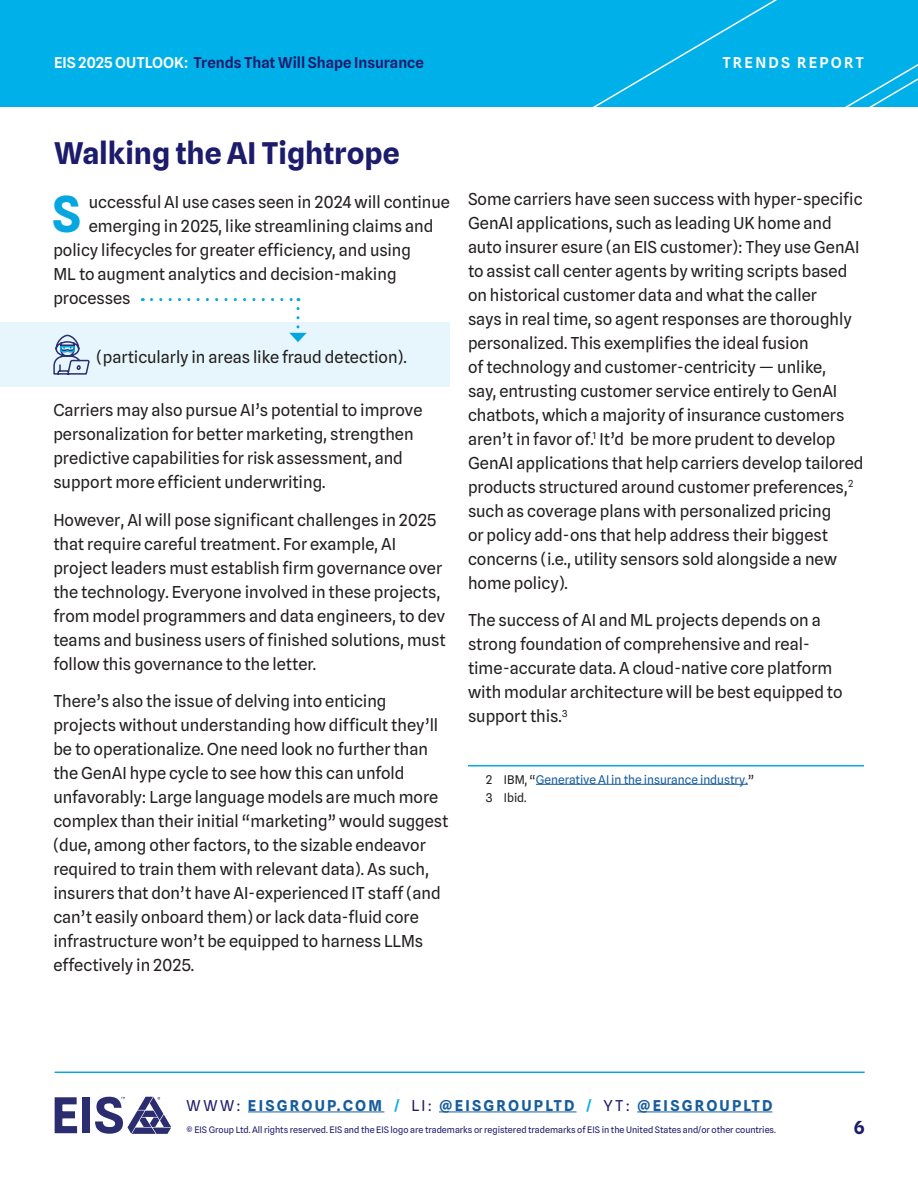
<style>
.page{position:relative;width:918px;height:1188px;background:#fff}
.page>*{position:absolute;margin:0;border:0;box-sizing:border-box;transform-origin:0 0}
.Body{font:700 49.5px "Spline Sans Mono";color:#06a7e0}
.Body-2{font:700 30px "Spline Sans";color:#1d1b6b}
.t1{font:700 18px "Spline Sans Mono";color:#1d1b6b}
.Body-3{font:16.5px/24px "Spline Sans";color:#231f20}
.t2{font:700 15px "Spline Sans";letter-spacing:.15em;color:#175d9e}
.t3{font:600 15px "Spline Sans";color:#1d1b6b}
.t4{font:600 15px "Spline Sans";letter-spacing:.15em;color:#fbfcfd}
.Footnote{font:12px "Spline Sans";letter-spacing:-.005em;color:#175d9e}
.Footnote-2{font:12px "Spline Sans";color:#231f20}
.t5{font:9px "Spline Sans";color:#1d1b6b}
.s1{color:#fbfcfd}
.s2{color:#231f20}
.s3{font-weight:400;color:#1d1b6b}
.s4{font-weight:600;color:#00b0e9}
</style>
<div class="page">
<hr style="left:55px;top:1072px;width:810px;height:1px;background:#06a7e0">
<svg style="left:55px;top:1097px;width:22px;height:36px"></svg>
<div style="left:82px;top:1097px;width:8px;height:36px;background:#2c2c71"></div>
<svg style="left:95px;top:1097px;width:76px;height:37px"></svg>
<hr style="left:248px;top:1112px;width:136px;height:1px;background:#175d9e">
<hr style="left:439px;top:1112px;width:138px;height:1px;background:#175d9e">
<hr style="left:637px;top:1112px;width:135px;height:1px;background:#175d9e">
<div style="left:0;top:0;width:918px;height:106px;background:#00b0e9"></div>
<svg style="left:584px;top:0;width:334px;height:107px"></svg>
<hr style="left:468px;top:765px;width:396px;height:1px;background:#06a7e0">
<hr style="left:536px;top:784px;width:212px;height:1px;background:#175d9e">
<div style="left:0;top:322px;width:450px;height:65px;background:#e6f6fc"></div>
<svg style="left:151px;top:298px;width:148px;height:3px"></svg>
<svg style="left:289px;top:309px;width:18px;height:33px"></svg>
<svg style="left:53px;top:334px;width:37px;height:41px"></svg>
<p class="t3" style="left:54px;top:54px;width:371px"><span class="s1">EIS 2025 OUTLOOK:</span> Trends That Will Shape Insurance</p>
<p class="t4" style="left:722px;top:54px;width:143px">TRENDS REPORT</p>
<p class="Body-2" style="left:54px;top:134px;width:347px">Walking the AI Tightrope</p>
<p class="Body" style="left:52px;top:183px;width:31px">S</p>
<p class="Body-3" style="left:89px;top:190px;width:363px">uccessful AI use cases seen in 2024 will continue</p>
<p class="Body-3" style="left:89px;top:214px;width:346px">emerging in 2025, like streamlining claims and</p>
<p class="Body-3" style="left:53px;top:238px;width:359px">policy lifecycles for greater efficiency, and using</p>
<p class="Body-3" style="left:53px;top:262px;width:345px">ML to augment analytics and decision-making</p>
<p class="Body-3" style="left:53px;top:286px;width:79px">processes</p>
<p class="Body-3" style="left:97px;top:345px;width:312px">(particularly in areas like fraud detection).</p>
<p class="Body-3" style="left:53px;top:398px;width:371px">Carriers may also pursue AI’s potential to improve personalization for better marketing, strengthen predictive capabilities for risk assessment, and support more efficient underwriting.</p>
<p class="Body-3" style="left:53px;top:508px;width:394px">However, AI will pose significant challenges in 2025 that require careful treatment. For example, AI project leaders must establish firm governance over the technology. Everyone involved in these projects, from model programmers and data engineers, to dev teams and business users of finished solutions, must follow this governance to the letter.</p>
<p class="Body-3" style="left:53px;top:689px;width:397px">There’s also the issue of delving into enticing projects without understanding how difficult they’ll be to operationalize. One need look no further than the GenAI hype cycle to see how this can unfold unfavorably: Large language models are much more complex than their initial “marketing” would suggest (due, among other factors, to the sizable endeavor required to train them with relevant data). As such, insurers that don’t have AI-experienced IT staff (and can’t easily onboard them) or lack data-fluid core infrastructure won’t be equipped to harness LLMs effectively in 2025.</p>
<p class="Body-3" style="left:468px;top:187px;width:397px">Some carriers have seen success with hyper-specific GenAI applications, such as leading UK home and auto insurer esure (an EIS customer): They use GenAI to assist call center agents by writing scripts based on historical customer data and what the caller<br>says in real time, so agent responses are thoroughly personalized. This exemplifies the ideal fusion<br>of technology and customer-centricity — unlike,<br>say, entrusting customer service entirely to GenAI chatbots, which a majority of insurance customers aren’t in favor of.<sup>1</sup> It’d be more prudent to develop GenAI applications that help carriers develop tailored products structured around customer preferences,<sup>2 </sup>such as coverage plans with personalized pricing<br>or policy add-ons that help address their biggest concerns (i.e., utility sensors sold alongside a new home policy).</p>
<p class="Body-3" style="left:468px;top:608px;width:376px">The success of AI and ML projects depends on a strong foundation of comprehensive and real&shy;time-accurate data. A cloud-native core platform with modular architecture will be best equipped to support this.<sup>3</sup></p>
<p class="Footnote" style="left:486px;top:772px;width:270px"><span class="s2">2 IBM, “</span>Generative AI in the insurance industry.<span class="s2">”</span></p>
<p class="Footnote-2" style="left:486px;top:790px;width:42px">3 Ibid.</p>
<p class="t2" style="left:187px;top:1096px;width:587px"><span class="s3">WWW:</span> EISGROUP.COM <span class="s4">/</span> <span class="s3">LI:</span> @EISGROUPLTD <span class="s4">/</span> <span class="s3">YT:</span> @EISGROUPLTD</p>
<p class="t5" style="left:187px;top:1124px;width:591px">© EIS Group Ltd. All rights reserved. EIS and the EIS logo are trademarks or registered trademarks of EIS in the United States and/or other countries.</p>
<p class="t1" style="left:854px;top:1116px;width:12px">6</p>
</div>
